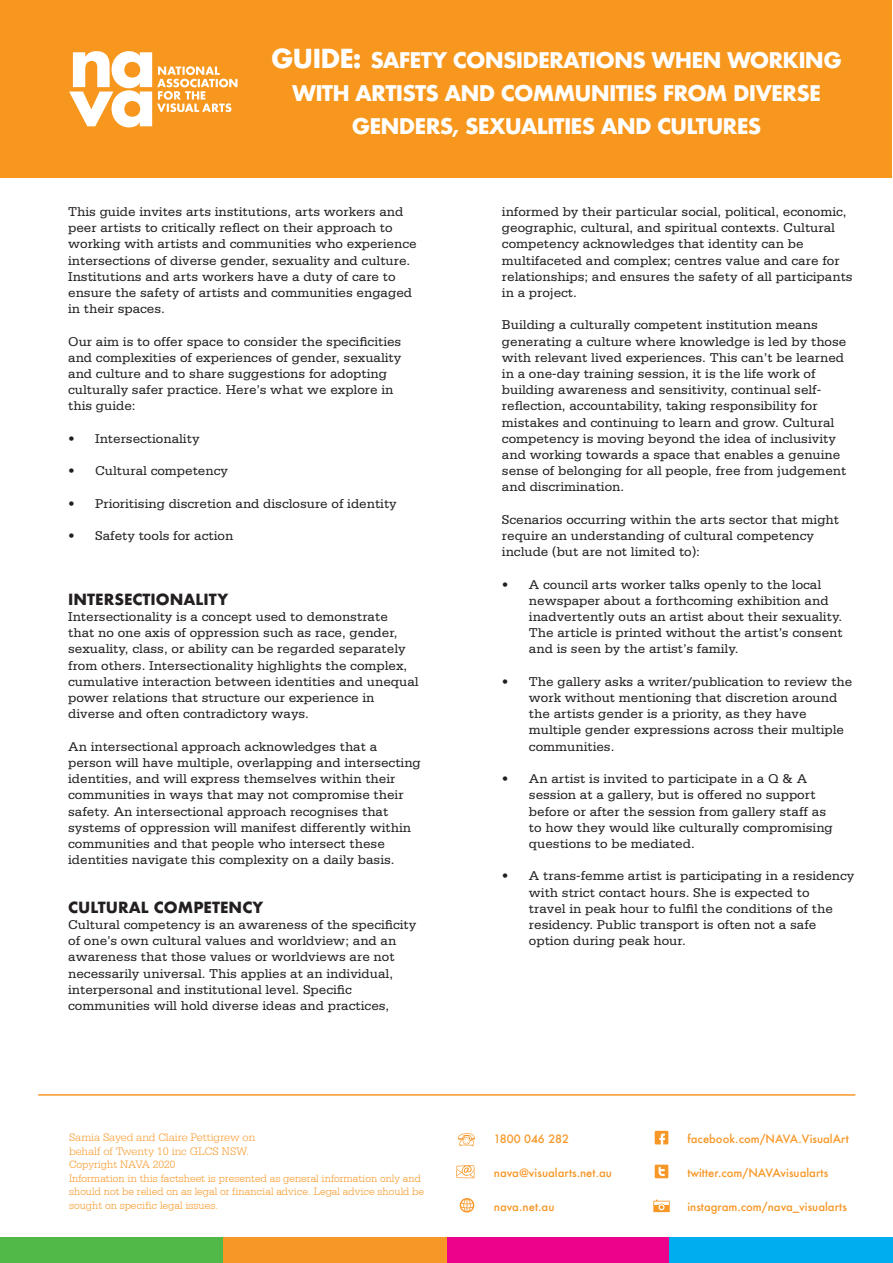
<style>
.page{position:relative;width:893px;height:1263px;background:#fff}
.page>*{position:absolute;margin:0;border:0;box-sizing:border-box;transform-origin:0 0}
.Resource_Title{font:700 21px/33px "Futura";letter-spacing:-.04em;color:#fff;text-align:center}
.Body{font:700 15px "Futura";color:#231f20}
.Body-2{font:13.5px/16.2px "Serifa Std";color:#231f20}
.t1{font:300 11.25px/13.5px "Serifa 45";color:#f79727}
.t2{font:500 11.25px "Futura";color:#f79727}
.t3{font:300 11.25px/13.5px "Serifa";color:#f79727}
.s1{font-size:25.5px}
</style>
<div class="page">
<svg style="left:653px;top:1200px;width:17px;height:12px"></svg>
<svg style="left:460px;top:1198px;width:14px;height:14px"></svg>
<svg style="left:655px;top:1164px;width:13px;height:14px"></svg>
<svg style="left:456px;top:1165px;width:19px;height:13px"></svg>
<svg style="left:655px;top:1131px;width:13px;height:13px"></svg>
<svg style="left:458px;top:1133px;width:17px;height:13px"></svg>
<hr style="left:38px;top:1094px;width:817px;height:2px;background:#f79727">
<div style="left:1px;top:0;width:891px;height:178px;background:#f7971d"></div>
<svg style="left:69px;top:51px;width:168px;height:76px"></svg>
<div style="left:0;top:1237px;width:223px;height:26px;background:#51b948"></div>
<div style="left:446px;top:1237px;width:224px;height:26px;background:#ed028c"></div>
<div style="left:223px;top:1237px;width:223px;height:26px;background:#f79727"></div>
<div style="left:670px;top:1237px;width:223px;height:26px;background:#00aeef"></div>
<p class="Resource_Title" style="left:271px;top:43px;width:572px"><span class="s1">GUIDE:</span> SAFETY CONSIDERATIONS WHEN WORKING<br>WITH ARTISTS AND COMMUNITIES FROM DIVERSE<br>GENDERS, SEXUALITIES AND CULTURES</p>
<p class="Body-2" style="left:68px;top:204px;width:350px">This guide invites arts institutions, arts workers and peer artists to critically reflect on their approach to working with artists and communities who experience intersections of diverse gender, sexuality and culture.<br>Institutions and arts workers have a duty of care to ensure the safety of artists and communities engaged in their spaces.</p>
<p class="Body-2" style="left:68px;top:333px;width:335px">Our aim is to offer space to consider the specificities and complexities of experiences of gender, sexuality and culture and to share suggestions for adopting culturally safer practice. Here’s what we explore in this guide:</p>
<p class="Body-2" style="left:68px;top:430px;width:133px">• Intersectionality</p>
<p class="Body-2" style="left:68px;top:463px;width:161px">• Cultural competency</p>
<p class="Body-2" style="left:68px;top:495px;width:330px">• Prioritising discretion and disclosure of identity</p>
<p class="Body-2" style="left:68px;top:528px;width:167px">• Safety tools for action</p>
<p class="Body" style="left:68px;top:588px;width:162px">INTERSECTIONALITY</p>
<p class="Body-2" style="left:68px;top:609px;width:352px">Intersectionality is a concept used to demonstrate<br>that no one axis of oppression such as race, gender, sexuality, class, or ability can be regarded separately from others. Intersectionality highlights the complex, cumulative interaction between identities and unequal power relations that structure our experience in diverse and often contradictory ways.</p>
<p class="Body-2" style="left:68px;top:738px;width:354px">An intersectional approach acknowledges that a person will have multiple, overlapping and intersecting identities, and will express themselves within their communities in ways that may not compromise their safety. An intersectional approach recognises that systems of oppression will manifest differently within communities and that people who intersect these identities navigate this complexity on a daily basis.</p>
<p class="Body" style="left:68px;top:896px;width:197px">CULTURAL COMPETENCY</p>
<p class="Body-2" style="left:68px;top:916px;width:350px">Cultural competency is an awareness of the specificity of one’s own cultural values and worldview; and an awareness that those values or worldviews are not necessarily universal. This applies at an individual, interpersonal and institutional level. Specific communities will hold diverse ideas and practices,</p>
<p class="t3" style="left:69px;top:1131px;width:188px">Samia Sayed and Claire Pettigrew on behalf of Twenty 10 inc GLCS NSW.</p>
<p class="t1" style="left:69px;top:1158px;width:108px">Copyright NAVA 2020</p>
<p class="t1" style="left:69px;top:1171px;width:357px">Information in this factsheet is presented as general information only and should not be relied on as legal or financial advice. Legal advice should be sought on specific legal issues.</p>
<p class="Body-2" style="left:502px;top:204px;width:352px">informed by their particular social, political, economic, geographic, cultural, and spiritual contexts. Cultural competency acknowledges that identity can be multifaceted and complex; centres value and care for relationships; and ensures the safety of all participants in a project.</p>
<p class="Body-2" style="left:502px;top:317px;width:346px">Building a culturally competent institution means generating a culture where knowledge is led by those with relevant lived experiences. This can’t be learned in a one-day training session, it is the life work of building awareness and sensitivity, continual self&shy;reflection, accountability, taking responsibility for mistakes and continuing to learn and grow. Cultural competency is moving beyond the idea of inclusivity and working towards a space that enables a genuine sense of belonging for all people, free from judgement and discrimination.</p>
<p class="Body-2" style="left:502px;top:511px;width:339px">Scenarios occurring within the arts sector that might require an understanding of cultural competency include (but are not limited to):</p>
<p class="Body-2" style="left:529px;top:576px;width:315px;text-indent:-27px">• A council arts worker talks openly to the local newspaper about a forthcoming exhibition and inadvertently outs an artist about their sexuality.<br>The article is printed without the artist’s consent and is seen by the artist’s family.</p>
<p class="Body-2" style="left:529px;top:673px;width:325px;text-indent:-27px">• The gallery asks a writer/publication to review the work without mentioning that discretion around the artists gender is a priority, as they have multiple gender expressions across their multiple communities.</p>
<p class="Body-2" style="left:529px;top:771px;width:305px;text-indent:-27px">• An artist is invited to participate in a Q &amp; A session at a gallery, but is offered no support before or after the session from gallery staff as to how they would like culturally compromising questions to be mediated.</p>
<p class="Body-2" style="left:529px;top:868px;width:327px;text-indent:-27px">• A trans-femme artist is participating in a residency with strict contact hours. She is expected to<br>travel in peak hour to fulfil the conditions of the residency. Public transport is often not a safe option during peak hour.</p>
<p class="t2" style="left:494px;top:1131px;width:77px">1800 046 282</p>
<p class="t2" style="left:687px;top:1131px;width:163px">facebook.com/NAVA.VisualArt</p>
<p class="t2" style="left:494px;top:1165px;width:120px">nava@visualarts.net.au</p>
<p class="t2" style="left:687px;top:1165px;width:142px">twitter.com/NAVAvisualarts</p>
<p class="t2" style="left:494px;top:1199px;width:62px">nava.net.au</p>
<p class="t2" style="left:687px;top:1199px;width:161px">instagram.com/nava_visualarts</p>
</div>
